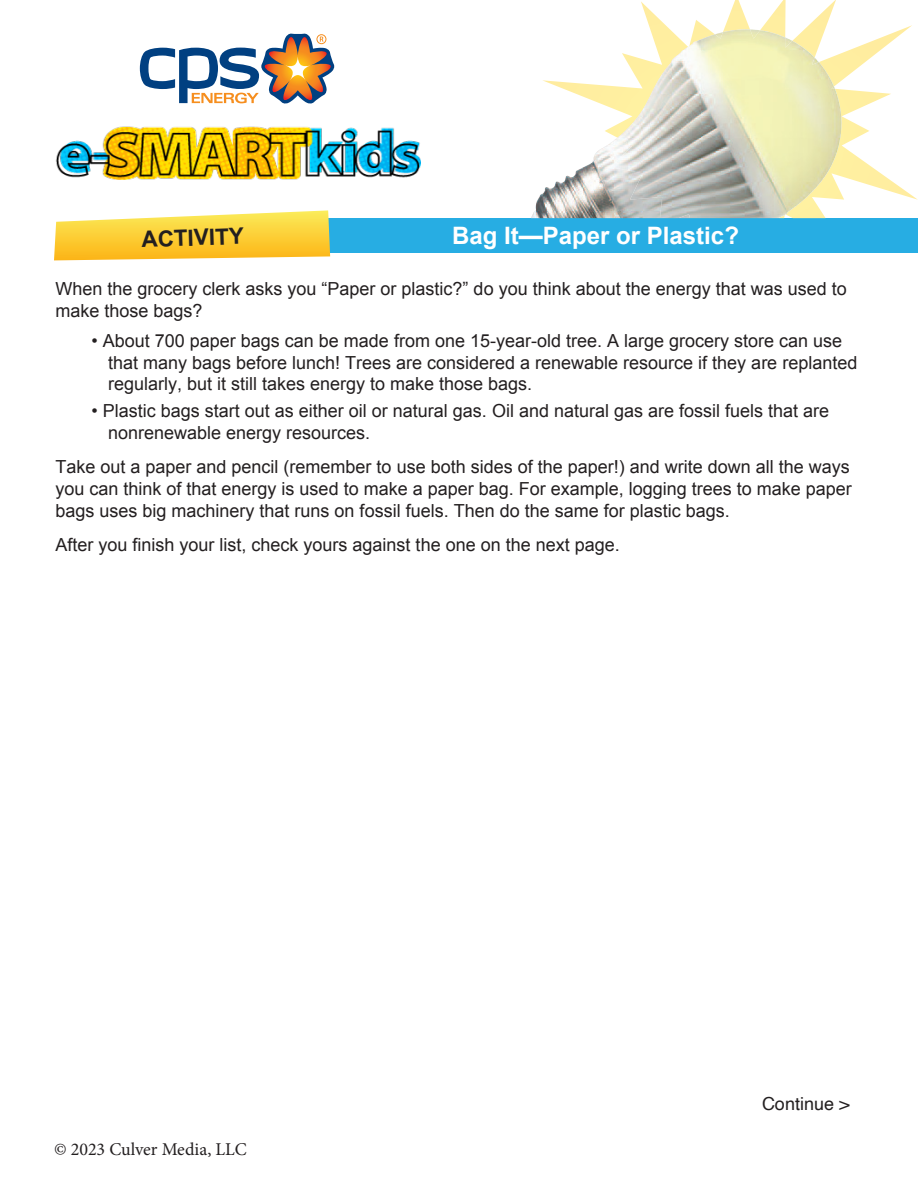
<style>
.page{position:relative;width:918px;height:1188px;background:#fff}
.page>*{position:absolute;margin:0;border:0;box-sizing:border-box;transform-origin:0 0}
.t1{font:700 24px "Arial";color:#fff}
.t2{font:700 22.5px "Arial";color:#231f20}
.t3{font:18px/21.6px "Arial";color:#231f20}
.t4{font:18px "Minion Pro";color:#231f20}
.t5{font:18px "Helvetica";color:#231f20}
</style>
<div class="page">
<img style="left:55px;top:126px;width:365px;height:54px">
<div style="left:282px;top:218px;width:636px;height:35px;background:#27ade3"></div>
<svg style="left:54px;top:210px;width:276px;height:50px;background:#fcd555"></svg>
<img style="left:542px;top:25px;width:376px;height:175px">
<img style="left:542px;top:0;width:294px;height:138px">
<img style="left:554px;top:29px;width:281px;height:157px">
<img style="left:654px;top:29px;width:95px;height:59px">
<svg style="left:140px;top:33px;width:195px;height:71px"></svg>
<p class="t2" style="left:141px;top:224px;width:104px;rotate:-2deg">ACTIVITY</p>
<p class="t1" style="left:452px;top:220px;width:288px">Bag It—Paper or Plastic?</p>
<p class="t3" style="left:56px;top:278px;width:793px">When the grocery clerk asks you “Paper or plastic?” do you think about the energy that was used to make those bags?</p>
<p class="t3" style="left:108px;top:330px;width:751px;text-indent:-17px">• About 700 paper bags can be made from one 15-year-old tree. A large grocery store can use that many bags before lunch! Trees are considered a renewable resource if they are replanted regularly, but it still takes energy to make those bags.</p>
<p class="t3" style="left:108px;top:400px;width:723px;text-indent:-17px">• Plastic bags start out as either oil or natural gas. Oil and natural gas are fossil fuels that are nonrenewable energy resources.</p>
<p class="t3" style="left:56px;top:456px;width:798px;text-align:justify">Take out a paper and pencil (remember to use both sides of the paper!) and write down all the ways you can think of that energy is used to make a paper bag. For example, logging trees to make paper bags uses big machinery that runs on fossil fuels. Then do the same for plastic bags.</p>
<p class="t3" style="left:56px;top:534px;width:566px">After you finish your list, check yours against the one on the next page.</p>
<p class="t4" style="left:54px;top:1137px;width:194px">© 2023 Culver Media, LLC</p>
<p class="t5" style="left:762px;top:1090px;width:89px">Continue &gt;</p>
</div>
